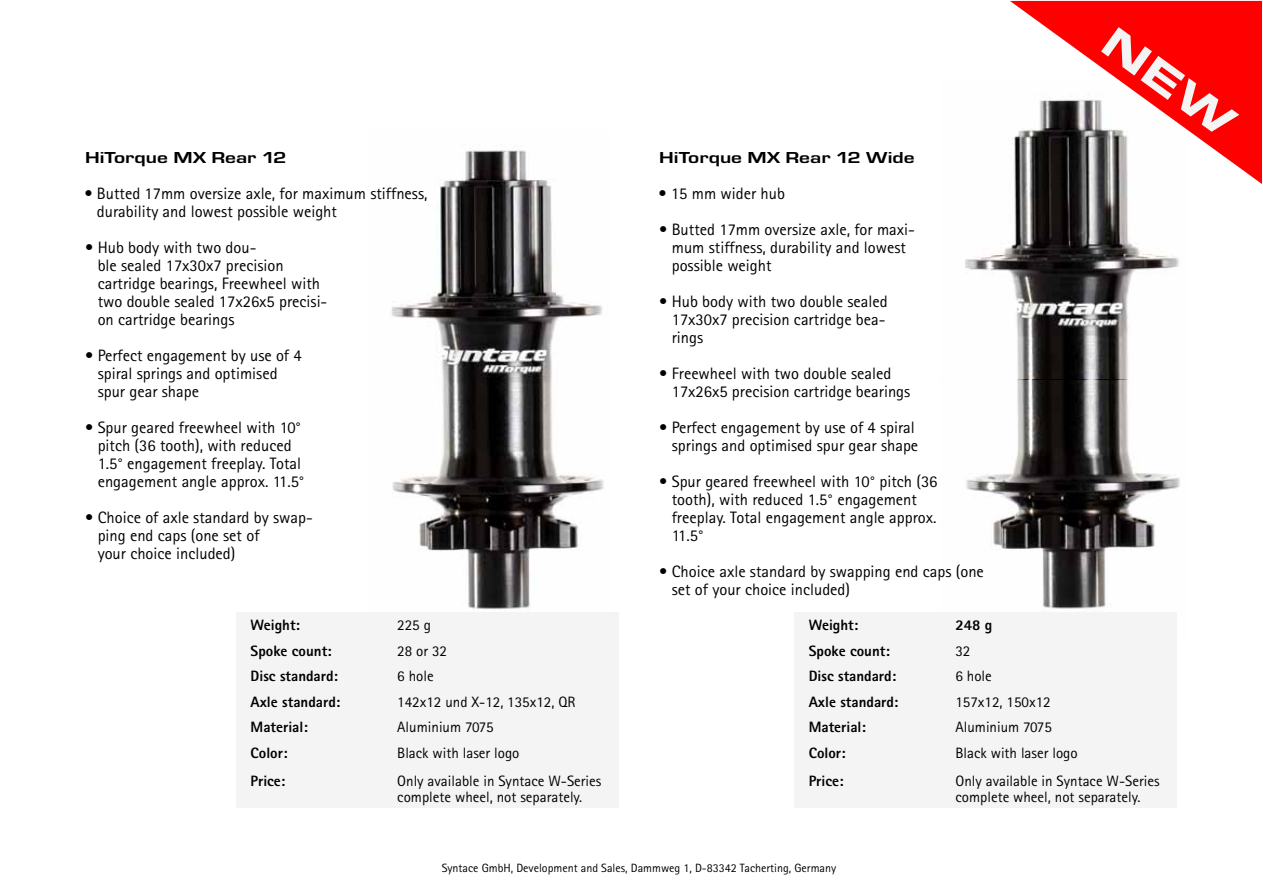
<style>
.page{position:relative;width:1263px;height:893px;background:#fff}
.page>*{position:absolute;margin:0;border:0;box-sizing:border-box;transform-origin:0 0}
.t1{font:16.5px/18px "Rotis Sans Serif";color:#000}
.t2{font:700 16.5px "Eurostile T";color:#000;scale:1.3 1}
.t3{font:15px/16.5px "Rotis Sans Serif";color:#000}
.t4{font:800 15px "Rotis Sans Serif";color:#000}
.t5{font:12px "Rotis Sans Serif";color:#000}
</style>
<div class="page">
<img style="left:368px;top:150px;width:241px;height:463px">
<img style="left:941px;top:184px;width:239px;height:429px">
<svg style="left:1010px;top:1px;width:252px;height:183px"></svg>
<div style="left:236px;top:613px;width:383px;height:195px;background:#f4f4f5"></div>
<div style="left:794px;top:613px;width:383px;height:195px;background:#f4f4f5"></div>
<svg style="left:1101px;top:27px;width:138px;height:112px"></svg>
<p class="t2" style="left:85px;top:149px;width:157px">HiTorque MX Rear 12</p>
<p class="t1" style="left:97px;top:184px;width:332px;text-indent:-13px">• Butted 17mm oversize axle, for maximum stiffness, durability and lowest possible weight</p>
<p class="t1" style="left:98px;top:238px;width:231px;text-indent:-13px">• Hub body with two dou-<br>ble sealed 17x30x7 precision cartridge bearings, Freewheel with two double sealed 17x26x5 precisi&shy;on cartridge bearings</p>
<p class="t1" style="left:98px;top:346px;width:206px;text-indent:-13px">• Perfect engagement by use of 4 spiral springs and optimised spur gear shape</p>
<p class="t1" style="left:98px;top:418px;width:208px;text-indent:-13px">• Spur geared freewheel with 10° pitch (36 tooth), with reduced<br>1.5° engagement freeplay. Total engagement angle approx. 11.5°</p>
<p class="t1" style="left:98px;top:508px;width:217px;text-indent:-13px">• Choice of axle standard by swap&shy;ping end caps (one set of<br>your choice included)</p>
<p class="t4" style="left:251px;top:616px;width:51px">Weight:</p>
<p class="t3" style="left:397px;top:617px;width:35px">225 g</p>
<p class="t4" style="left:251px;top:641px;width:83px">Spoke count:</p>
<p class="t3" style="left:397px;top:642px;width:51px">28 or 32</p>
<p class="t4" style="left:251px;top:667px;width:89px">Disc standard:</p>
<p class="t3" style="left:397px;top:668px;width:38px">6 hole</p>
<p class="t4" style="left:251px;top:692px;width:91px">Axle standard:</p>
<p class="t3" style="left:397px;top:693px;width:180px">142x12 und X-12, 135x12, QR</p>
<p class="t4" style="left:251px;top:718px;width:59px">Material:</p>
<p class="t3" style="left:397px;top:719px;width:98px">Aluminium 7075</p>
<p class="t4" style="left:251px;top:743px;width:38px">Color:</p>
<p class="t3" style="left:397px;top:744px;width:124px">Black with laser logo</p>
<p class="t4" style="left:251px;top:771px;width:36px">Price:</p>
<p class="t3" style="left:397px;top:772px;width:206px">Only available in Syntace W-Series complete wheel, not separately.</p>
<p class="t2" style="left:659px;top:149px;width:198px">HiTorque MX Rear 12 Wide</p>
<p class="t1" style="left:658px;top:184px;width:128px">• 15 mm wider hub</p>
<p class="t1" style="left:672px;top:220px;width:245px;text-indent:-13px">• Butted 17mm oversize axle, for maxi&shy;mum stiffness, durability and lowest possible weight</p>
<p class="t1" style="left:672px;top:292px;width:217px;text-indent:-13px">• Hub body with two double sealed<br>17x30x7 precision cartridge bea&shy;rings</p>
<p class="t1" style="left:672px;top:364px;width:240px;text-indent:-13px">• Freewheel with two double sealed<br>17x26x5 precision cartridge bearings</p>
<p class="t1" style="left:659px;top:418px;width:260px;text-align:right">• Perfect engagement by use of 4 spiral springs and optimised spur gear shape</p>
<p class="t1" style="left:672px;top:472px;width:267px;text-indent:-13px">• Spur geared freewheel with 10° pitch (36 tooth), with reduced 1.5° engagement freeplay. Total engagement angle approx.<br>11.5°</p>
<p class="t1" style="left:672px;top:562px;width:314px;text-indent:-13px">• Choice axle standard by swapping end caps (one set of your choice included)</p>
<p class="t4" style="left:809px;top:616px;width:51px">Weight:</p>
<p class="t4" style="left:955px;top:616px;width:38px">248 g</p>
<p class="t4" style="left:809px;top:641px;width:83px">Spoke count:</p>
<p class="t3" style="left:955px;top:642px;width:16px">32</p>
<p class="t4" style="left:809px;top:667px;width:89px">Disc standard:</p>
<p class="t3" style="left:955px;top:668px;width:38px">6 hole</p>
<p class="t4" style="left:809px;top:692px;width:91px">Axle standard:</p>
<p class="t3" style="left:955px;top:693px;width:97px">157x12, 150x12</p>
<p class="t4" style="left:809px;top:718px;width:59px">Material:</p>
<p class="t3" style="left:955px;top:719px;width:98px">Aluminium 7075</p>
<p class="t4" style="left:809px;top:743px;width:38px">Color:</p>
<p class="t3" style="left:955px;top:744px;width:124px">Black with laser logo</p>
<p class="t4" style="left:809px;top:771px;width:36px">Price:</p>
<p class="t3" style="left:955px;top:772px;width:206px">Only available in Syntace W-Series complete wheel, not separately.</p>
<p class="t5" style="left:442px;top:861px;width:396px">Syntace GmbH, Development and Sales, Dammweg 1, D-83342 Tacherting, Germany</p>
</div>
